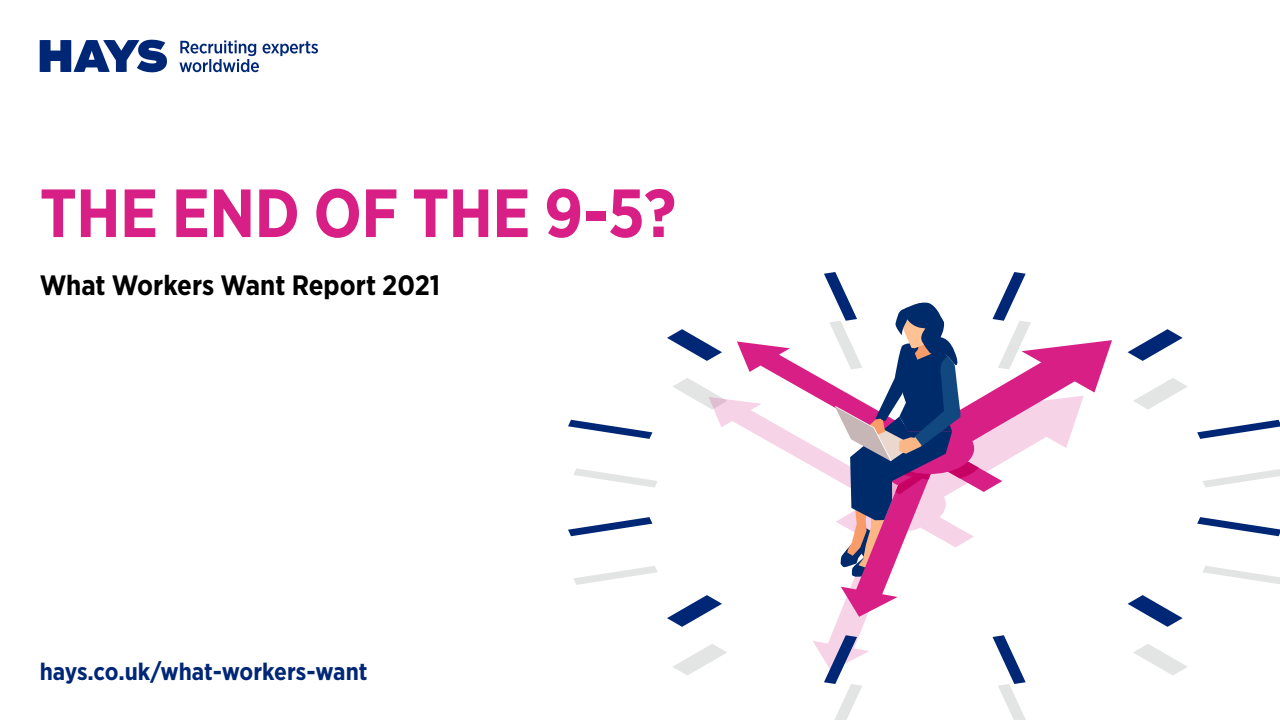
<style>
.page{position:relative;width:1280px;height:720px;background:#fff}
.page>*{position:absolute;margin:0;border:0;box-sizing:border-box;transform-origin:0 0}
.t1{font:700 68px "Gotham Narrow";letter-spacing:-.01em;color:#d71f85}
.t2{font:700 28px "Gotham Narrow";color:#000}
.t3{font:700 24px "Gotham Narrow";color:#002776}
</style>
<div class="page">
<svg style="left:673px;top:378px;width:45px;height:30px"></svg>
<svg style="left:1203px;top:469px;width:77px;height:19px"></svg>
<svg style="left:1203px;top:566px;width:77px;height:18px"></svg>
<svg style="left:574px;top:566px;width:84px;height:19px"></svg>
<svg style="left:573px;top:468px;width:85px;height:20px"></svg>
<svg style="left:673px;top:644px;width:54px;height:31px"></svg>
<svg style="left:1133px;top:644px;width:55px;height:31px"></svg>
<svg style="left:1133px;top:378px;width:55px;height:31px"></svg>
<svg style="left:709px;top:396px;width:28px;height:31px"></svg>
<svg style="left:667px;top:329px;width:55px;height:32px"></svg>
<svg style="left:1197px;top:420px;width:83px;height:19px"></svg>
<svg style="left:1197px;top:517px;width:83px;height:19px"></svg>
<svg style="left:568px;top:517px;width:84px;height:19px"></svg>
<svg style="left:568px;top:420px;width:84px;height:19px"></svg>
<svg style="left:667px;top:595px;width:55px;height:32px"></svg>
<svg style="left:1128px;top:595px;width:55px;height:32px"></svg>
<svg style="left:1128px;top:329px;width:55px;height:32px"></svg>
<svg style="left:737px;top:342px;width:76px;height:125px"></svg>
<svg style="left:813px;top:272px;width:299px;height:448px"></svg>
<svg style="left:40px;top:40px;width:278px;height:32px"></svg>
<h1 class="t1" style="left:40px;top:169px;width:638px">THE END OF THE 9-5?</h1>
<p class="t2" style="left:40px;top:267px;width:402px">What Workers Want Report 2021</p>
<p class="t3" style="left:40px;top:656px;width:329px">hays.co.uk/what-workers-want</p>
</div>
